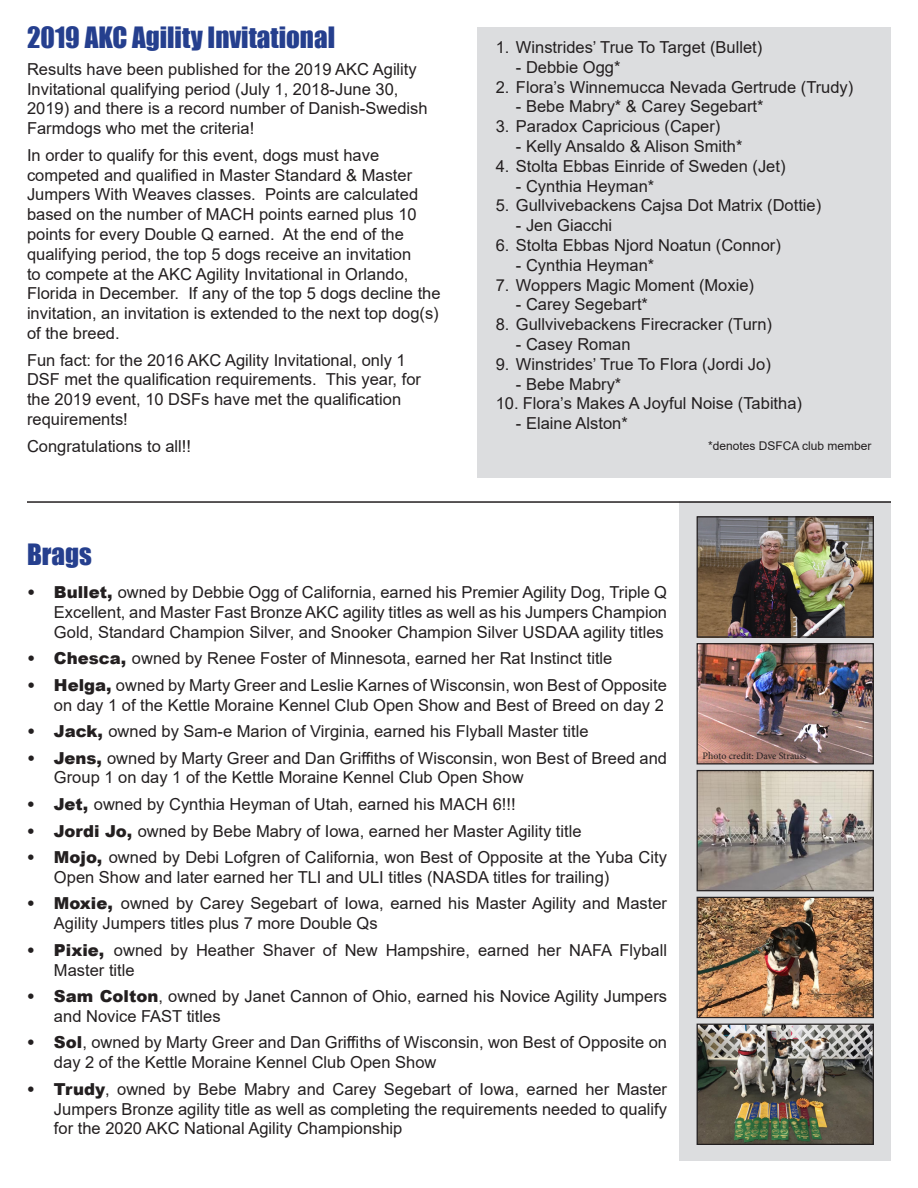
<style>
.page{position:relative;width:918px;height:1188px;background:#fff}
.page>*{position:absolute;margin:0;border:0;box-sizing:border-box;transform-origin:0 0}
.t1{font:27px "Impact";color:#253f8e}
.t2{font:16.5px/19.8px "Arial";color:#231f20}
.t3{font:12px "Arial";color:#231f20}
.t4{font:9.9px "Minion Pro";letter-spacing:-.005em;color:#231f20}
.s1{font-weight:900}
</style>
<div class="page">
<div style="left:477px;top:28px;width:413px;height:450px;background:#dcdddf"></div>
<div style="left:680px;top:501px;width:211px;height:660px;background:#dcdddf"></div>
<img style="left:699px;top:645px;width:173px;height:117px">
<div style="left:697px;top:643px;width:177px;height:121px;border:1px solid #231f20"></div>
<img style="left:699px;top:772px;width:173px;height:117px">
<div style="left:697px;top:770px;width:177px;height:121px;border:1px solid #231f20"></div>
<img style="left:699px;top:899px;width:173px;height:117px">
<div style="left:697px;top:897px;width:177px;height:121px;border:1px solid #231f20"></div>
<img style="left:699px;top:1026px;width:173px;height:117px">
<div style="left:697px;top:1024px;width:177px;height:121px;border:1px solid #231f20"></div>
<img style="left:699px;top:518px;width:173px;height:118px">
<div style="left:697px;top:516px;width:177px;height:122px;border:1px solid #231f20"></div>
<hr style="left:27px;top:501px;width:864px;height:2px;background:#231f20">
<h1 class="t1" style="left:27px;top:17px;width:310px">2019 AKC Agility Invitational</h1>
<p class="t2" style="left:27px;top:59px;width:402px">Results have been published for the 2019 AKC Agility Invitational qualifying period (July 1, 2018-June 30, 2019) and there is a record number of Danish-Swedish Farmdogs who met the criteria!</p>
<p class="t2" style="left:27px;top:145px;width:415px">In order to qualify for this event, dogs must have competed and qualified in Master Standard &amp; Master Jumpers With Weaves classes. Points are calculated based on the number of MACH points earned plus 10 points for every Double Q earned. At the end of the qualifying period, the top 5 dogs receive an invitation<br>to compete at the AKC Agility Invitational in Orlando, Florida in December. If any of the top 5 dogs decline the invitation, an invitation is extended to the next top dog(s) of the breed.</p>
<p class="t2" style="left:27px;top:350px;width:396px">Fun fact: for the 2016 AKC Agility Invitational, only 1<br>DSF met the qualification requirements. This year, for the 2019 event, 10 DSFs have met the qualification requirements!</p>
<p class="t2" style="left:27px;top:436px;width:166px">Congratulations to all!!</p>
<p class="t2" style="left:496px;top:37px;width:268px">1. Winstrides’ True To Target (Bullet)</p>
<p class="t2" style="left:516px;top:57px;width:106px">- Debbie Ogg*</p>
<p class="t2" style="left:496px;top:77px;width:359px">2. Flora’s Winnemucca Nevada Gertrude (Trudy)</p>
<p class="t2" style="left:516px;top:97px;width:249px">- Bebe Mabry* &amp; Carey Segebart*</p>
<p class="t2" style="left:496px;top:116px;width:226px">3. Paradox Capricious (Caper)</p>
<p class="t2" style="left:516px;top:136px;width:228px">- Kelly Ansaldo &amp; Alison Smith*</p>
<p class="t2" style="left:496px;top:156px;width:291px">4. Stolta Ebbas Einride of Sweden (Jet)</p>
<p class="t2" style="left:516px;top:176px;width:140px">- Cynthia Heyman*</p>
<p class="t2" style="left:496px;top:196px;width:327px">5. Gullvivebackens Cajsa Dot Matrix (Dottie)</p>
<p class="t2" style="left:516px;top:215px;width:98px">- Jen Giacchi</p>
<p class="t2" style="left:496px;top:235px;width:287px">6. Stolta Ebbas Njord Noatun (Connor)</p>
<p class="t2" style="left:516px;top:255px;width:140px">- Cynthia Heyman*</p>
<p class="t2" style="left:496px;top:275px;width:260px">7. Woppers Magic Moment (Moxie)</p>
<p class="t2" style="left:516px;top:295px;width:134px">- Carey Segebart*</p>
<p class="t2" style="left:496px;top:314px;width:278px">8. Gullvivebackens Firecracker (Turn)</p>
<p class="t2" style="left:516px;top:334px;width:116px">- Casey Roman</p>
<p class="t2" style="left:496px;top:354px;width:277px">9. Winstrides’ True To Flora (Jordi Jo)</p>
<p class="t2" style="left:516px;top:374px;width:107px">- Bebe Mabry*</p>
<p class="t2" style="left:496px;top:394px;width:308px">10. Flora’s Makes A Joyful Noise (Tabitha)</p>
<p class="t2" style="left:516px;top:413px;width:113px">- Elaine Alston*</p>
<p class="t3" style="left:708px;top:438px;width:165px">*denotes DSFCA club member</p>
<h1 class="t1" style="left:27px;top:533px;width:66px">Brags</h1>
<p class="t2" style="left:54px;top:582px;width:615px;text-align:justify;text-indent:-27px"><span class="s1">• Bullet,</span> owned by Debbie Ogg of California, earned his Premier Agility Dog, Triple Q Excellent, and Master Fast Bronze AKC agility titles as well as his Jumpers Champion Gold, Standard Champion Silver, and Snooker Champion Silver USDAA agility titles</p>
<p class="t2" style="left:27px;top:648px;width:587px"><span class="s1">• Chesca,</span> owned by Renee Foster of Minnesota, earned her Rat Instinct title</p>
<p class="t2" style="left:27px;top:675px;width:642px;text-align:right"><span class="s1">• Helga,</span> owned by Marty Greer and Leslie Karnes of Wisconsin, won Best of Opposite on day 1 of the Kettle Moraine Kennel Club Open Show and Best of Breed on day 2</p>
<p class="t2" style="left:27px;top:721px;width:563px"><span class="s1">• Jack,</span> owned by Sam-e Marion of Virginia, earned his Flyball Master title</p>
<p class="t2" style="left:54px;top:748px;width:615px;text-indent:-27px"><span class="s1">• Jens,</span> owned by Marty Greer and Dan Griffiths of Wisconsin, won Best of Breed and<br>Group 1 on day 1 of the Kettle Moraine Kennel Club Open Show</p>
<p class="t2" style="left:27px;top:794px;width:490px"><span class="s1">• Jet,</span> owned by Cynthia Heyman of Utah, earned his MACH 6!!!</p>
<p class="t2" style="left:27px;top:821px;width:556px"><span class="s1">• Jordi Jo,</span> owned by Bebe Mabry of Iowa, earned her Master Agility title</p>
<p class="t2" style="left:54px;top:847px;width:615px;text-indent:-27px"><span class="s1">• Mojo,</span> owned by Debi Lofgren of California, won Best of Opposite at the Yuba City<br>Open Show and later earned her TLI and ULI titles (NASDA titles for trailing)</p>
<p class="t2" style="left:54px;top:894px;width:615px;text-indent:-27px"><span class="s1">• Moxie,</span> owned by Carey Segebart of Iowa, earned his Master Agility and Master<br>Agility Jumpers titles plus 7 more Double Qs</p>
<p class="t2" style="left:54px;top:940px;width:615px;text-indent:-27px"><span class="s1">• Pixie,</span> owned by Heather Shaver of New Hampshire, earned her NAFA Flyball<br>Master title</p>
<p class="t2" style="left:54px;top:986px;width:615px;text-indent:-27px"><span class="s1">• Sam Colton</span>, owned by Janet Cannon of Ohio, earned his Novice Agility Jumpers and Novice FAST titles</p>
<p class="t2" style="left:54px;top:1033px;width:615px;text-indent:-27px"><span class="s1">• Sol</span>, owned by Marty Greer and Dan Griffiths of Wisconsin, won Best of Opposite on day 2 of the Kettle Moraine Kennel Club Open Show</p>
<p class="t2" style="left:54px;top:1079px;width:615px;text-align:justify;text-indent:-27px"><span class="s1">• Trudy</span>, owned by Bebe Mabry and Carey Segebart of Iowa, earned her Master Jumpers Bronze agility title as well as completing the requirements needed to qualify for the 2020 AKC National Agility Championship</p>
<p class="t4" style="left:703px;top:750px;width:106px">Photo credit: Dave Strauss</p>
</div>
